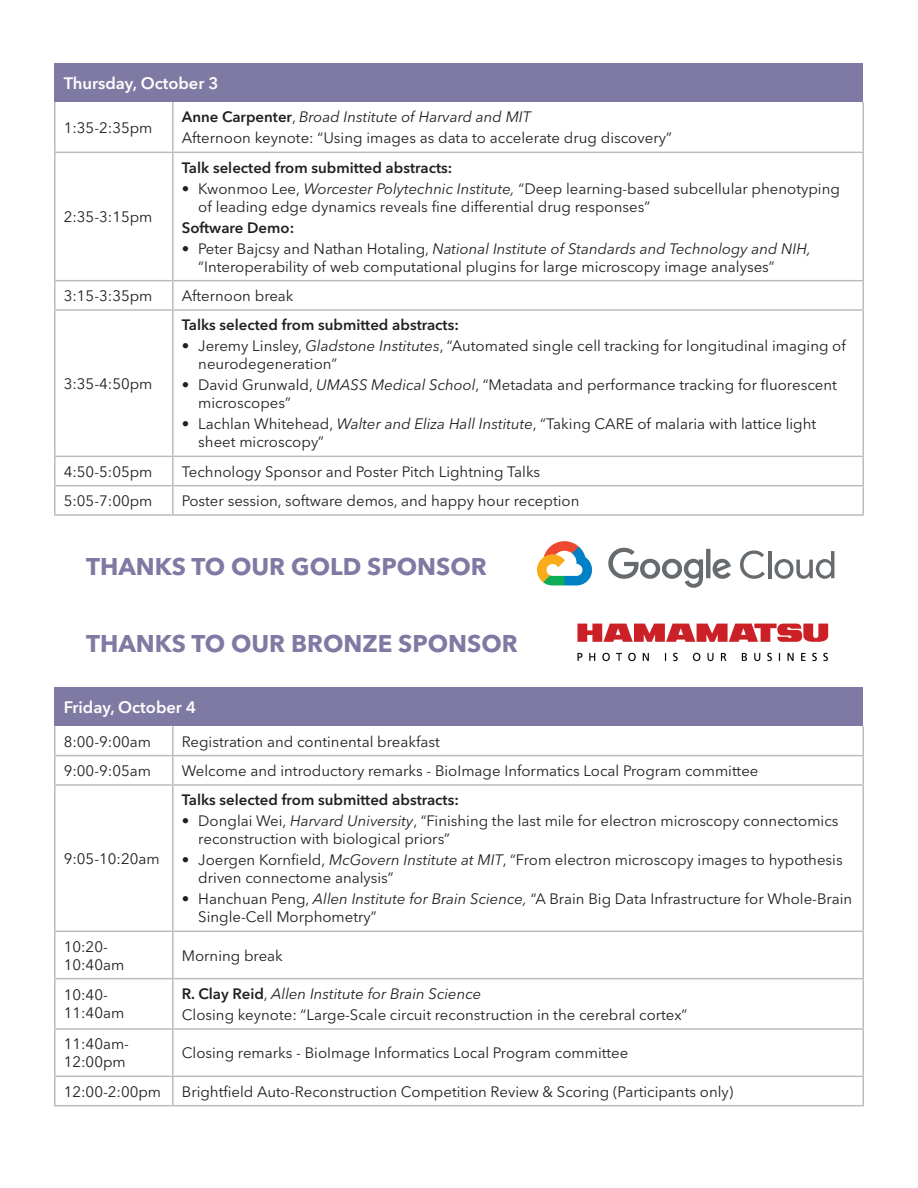
<style>
.page{position:relative;width:918px;height:1188px;background:#fff}
.page>*{position:absolute;margin:0;border:0;box-sizing:border-box;transform-origin:0 0}
.Host_and_sponsors{font:700 24px "Avenir Next LT Pro";color:#7f7aa3}
.Paragraph_Style_1{font:600 16.5px "Avenir Next LT Pro";color:#fff}
.talk_title{font:15px/18px "Avenir Next LT Pro";color:#231f20}
.Paragraph_Style_1-2{font:15px/18px "Avenir Next LT Pro";color:#231f20}
.talk_title-2{font:600 15px "Avenir Next LT Pro";color:#231f20}
.talk_title-3{font:italic 15px "Avenir Next LT Pro";color:#231f20}
.s1{font-weight:600;font-style:normal}
.s2{font-style:normal}
.s3{font-style:italic}
</style>
<div class="page">
<div style="left:55px;top:687px;width:808px;height:39px;background:#7f7aa3"></div>
<hr style="left:54px;top:726px;width:2px;height:29px;background:#bdbbbd">
<hr style="left:172px;top:726px;width:2px;height:29px;background:#bdbbbd">
<hr style="left:862px;top:726px;width:2px;height:29px;background:#bdbbbd">
<hr style="left:54px;top:755px;width:119px;height:1px;background:#bdbbbd">
<hr style="left:54px;top:756px;width:2px;height:28px;background:#bdbbbd">
<hr style="left:173px;top:755px;width:691px;height:1px;background:#bdbbbd">
<hr style="left:172px;top:756px;width:2px;height:28px;background:#bdbbbd">
<hr style="left:862px;top:756px;width:2px;height:28px;background:#bdbbbd">
<hr style="left:54px;top:784px;width:119px;height:2px;background:#bdbbbd">
<hr style="left:54px;top:786px;width:2px;height:145px;background:#bdbbbd">
<hr style="left:173px;top:784px;width:691px;height:2px;background:#bdbbbd">
<hr style="left:172px;top:786px;width:2px;height:145px;background:#bdbbbd">
<hr style="left:862px;top:786px;width:2px;height:145px;background:#bdbbbd">
<hr style="left:54px;top:931px;width:119px;height:1px;background:#bdbbbd">
<hr style="left:54px;top:932px;width:2px;height:46px;background:#bdbbbd">
<hr style="left:173px;top:931px;width:691px;height:1px;background:#bdbbbd">
<hr style="left:172px;top:932px;width:2px;height:46px;background:#bdbbbd">
<hr style="left:862px;top:932px;width:2px;height:46px;background:#bdbbbd">
<hr style="left:54px;top:978px;width:119px;height:1px;background:#bdbbbd">
<hr style="left:54px;top:979px;width:2px;height:49px;background:#bdbbbd">
<hr style="left:173px;top:978px;width:691px;height:1px;background:#bdbbbd">
<hr style="left:172px;top:979px;width:2px;height:49px;background:#bdbbbd">
<hr style="left:862px;top:979px;width:2px;height:49px;background:#bdbbbd">
<hr style="left:54px;top:1028px;width:119px;height:2px;background:#bdbbbd">
<hr style="left:54px;top:1030px;width:2px;height:46px;background:#bdbbbd">
<hr style="left:173px;top:1028px;width:691px;height:2px;background:#bdbbbd">
<hr style="left:172px;top:1030px;width:2px;height:46px;background:#bdbbbd">
<hr style="left:862px;top:1030px;width:2px;height:46px;background:#bdbbbd">
<hr style="left:54px;top:1076px;width:119px;height:1px;background:#bdbbbd">
<hr style="left:54px;top:1077px;width:2px;height:28px;background:#bdbbbd">
<hr style="left:173px;top:1076px;width:691px;height:1px;background:#bdbbbd">
<hr style="left:172px;top:1077px;width:2px;height:28px;background:#bdbbbd">
<hr style="left:862px;top:1077px;width:2px;height:28px;background:#bdbbbd">
<hr style="left:54px;top:1105px;width:119px;height:1px;background:#bdbbbd">
<hr style="left:173px;top:1105px;width:691px;height:1px;background:#bdbbbd">
<div style="left:55px;top:63px;width:808px;height:39px;background:#7f7aa3"></div>
<hr style="left:54px;top:102px;width:2px;height:50px;background:#bdbbbd">
<hr style="left:172px;top:102px;width:2px;height:50px;background:#bdbbbd">
<hr style="left:862px;top:102px;width:2px;height:50px;background:#bdbbbd">
<hr style="left:54px;top:152px;width:119px;height:1px;background:#bdbbbd">
<hr style="left:54px;top:153px;width:2px;height:127px;background:#bdbbbd">
<hr style="left:173px;top:152px;width:691px;height:1px;background:#bdbbbd">
<hr style="left:172px;top:153px;width:2px;height:127px;background:#bdbbbd">
<hr style="left:862px;top:153px;width:2px;height:127px;background:#bdbbbd">
<hr style="left:54px;top:280px;width:119px;height:1px;background:#bdbbbd">
<hr style="left:54px;top:281px;width:2px;height:28px;background:#bdbbbd">
<hr style="left:173px;top:280px;width:691px;height:1px;background:#bdbbbd">
<hr style="left:172px;top:281px;width:2px;height:28px;background:#bdbbbd">
<hr style="left:862px;top:281px;width:2px;height:28px;background:#bdbbbd">
<hr style="left:54px;top:309px;width:119px;height:2px;background:#bdbbbd">
<hr style="left:54px;top:311px;width:2px;height:145px;background:#bdbbbd">
<hr style="left:173px;top:309px;width:691px;height:2px;background:#bdbbbd">
<hr style="left:172px;top:311px;width:2px;height:145px;background:#bdbbbd">
<hr style="left:862px;top:311px;width:2px;height:145px;background:#bdbbbd">
<hr style="left:54px;top:456px;width:119px;height:1px;background:#bdbbbd">
<hr style="left:54px;top:457px;width:2px;height:28px;background:#bdbbbd">
<hr style="left:173px;top:456px;width:691px;height:1px;background:#bdbbbd">
<hr style="left:172px;top:457px;width:2px;height:28px;background:#bdbbbd">
<hr style="left:862px;top:457px;width:2px;height:28px;background:#bdbbbd">
<hr style="left:54px;top:485px;width:119px;height:1px;background:#bdbbbd">
<hr style="left:54px;top:486px;width:2px;height:28px;background:#bdbbbd">
<hr style="left:173px;top:485px;width:691px;height:1px;background:#bdbbbd">
<hr style="left:172px;top:486px;width:2px;height:28px;background:#bdbbbd">
<hr style="left:862px;top:486px;width:2px;height:28px;background:#bdbbbd">
<hr style="left:54px;top:514px;width:119px;height:2px;background:#bdbbbd">
<hr style="left:173px;top:514px;width:691px;height:2px;background:#bdbbbd">
<svg style="left:537px;top:541px;width:55px;height:44px"></svg>
<svg style="left:608px;top:548px;width:123px;height:40px"></svg>
<svg style="left:740px;top:550px;width:25px;height:29px"></svg>
<hr style="left:768px;top:551px;width:3px;height:27px;background:#666b70">
<svg style="left:774px;top:551px;width:60px;height:28px"></svg>
<img style="left:577px;top:623px;width:252px;height:39px">
<p class="Paragraph_Style_1" style="left:64px;top:73px;width:156px">Thursday, October 3</p>
<p class="Paragraph_Style_1-2" style="left:64px;top:119px;width:90px">1:35-2:35pm</p>
<p class="talk_title-3" style="left:182px;top:108px;width:351px"><span class="s1">Anne Carpenter</span><span class="s2">,</span> Broad Institute of Harvard and MIT</p>
<p class="talk_title" style="left:182px;top:129px;width:492px">Afternoon keynote: “Using images as data to accelerate drug discovery”</p>
<p class="Paragraph_Style_1-2" style="left:64px;top:208px;width:90px">2:35-3:15pm</p>
<p class="talk_title-2" style="left:182px;top:158px;width:272px">Talk selected from submitted abstracts:</p>
<p class="talk_title" style="left:198px;top:179px;width:643px;text-indent:-16px">• Kwonmoo Lee, <span class="s3">Worcester Polytechnic Institute,</span> “Deep learning-based subcellular phenotyping of leading edge dynamics reveals fine differential drug responses”</p>
<p class="talk_title-2" style="left:182px;top:218px;width:114px">Software Demo:</p>
<p class="talk_title" style="left:198px;top:239px;width:614px;text-indent:-16px">• Peter Bajcsy and Nathan Hotaling, <span class="s3">National Institute of Standards and Technology and NIH, </span>“Interoperability of web computational plugins for large microscopy image analyses”</p>
<p class="Paragraph_Style_1-2" style="left:64px;top:287px;width:90px">3:15-3:35pm</p>
<p class="Paragraph_Style_1-2" style="left:182px;top:287px;width:113px">Afternoon break</p>
<p class="Paragraph_Style_1-2" style="left:64px;top:375px;width:90px">3:35-4:50pm</p>
<p class="talk_title-2" style="left:182px;top:316px;width:279px">Talks selected from submitted abstracts:</p>
<p class="talk_title" style="left:198px;top:337px;width:649px;text-indent:-16px">• Jeremy Linsley, <span class="s3">Gladstone Institutes</span>, “Automated single cell tracking for longitudinal imaging of neurodegeneration”</p>
<p class="talk_title" style="left:198px;top:376px;width:640px;text-indent:-16px">• David Grunwald, <span class="s3">UMASS Medical School</span>, “Metadata and performance tracking for fluorescent microscopes”</p>
<p class="talk_title" style="left:198px;top:415px;width:619px;text-indent:-16px">• Lachlan Whitehead, <span class="s3">Walter and Eliza Hall Institute</span>, “Taking CARE of malaria with lattice light sheet microscopy”</p>
<p class="Paragraph_Style_1-2" style="left:64px;top:462px;width:90px">4:50-5:05pm</p>
<p class="talk_title" style="left:182px;top:462px;width:360px">Technology Sponsor and Poster Pitch Lightning Talks</p>
<p class="Paragraph_Style_1-2" style="left:64px;top:492px;width:90px">5:05-7:00pm</p>
<p class="talk_title" style="left:182px;top:492px;width:399px">Poster session, software demos, and happy hour reception</p>
<p class="Host_and_sponsors" style="left:86px;top:551px;width:402px">THANKS TO OUR GOLD SPONSOR</p>
<p class="Host_and_sponsors" style="left:86px;top:628px;width:433px">THANKS TO OUR BRONZE SPONSOR</p>
<p class="Paragraph_Style_1" style="left:64px;top:697px;width:134px">Friday, October 4</p>
<p class="Paragraph_Style_1-2" style="left:64px;top:732px;width:89px">8:00-9:00am</p>
<p class="Paragraph_Style_1-2" style="left:182px;top:732px;width:260px">Registration and continental breakfast</p>
<p class="Paragraph_Style_1-2" style="left:64px;top:762px;width:89px">9:00-9:05am</p>
<p class="Paragraph_Style_1-2" style="left:182px;top:762px;width:578px">Welcome and introductory remarks - BioImage Informatics Local Program committee</p>
<p class="Paragraph_Style_1-2" style="left:64px;top:850px;width:97px">9:05-10:20am</p>
<p class="talk_title-2" style="left:182px;top:791px;width:279px">Talks selected from submitted abstracts:</p>
<p class="talk_title" style="left:198px;top:812px;width:642px;text-indent:-16px">• Donglai Wei, <span class="s3">Harvard University</span>, “Finishing the last mile for electron microscopy connectomics reconstruction with biological priors”</p>
<p class="talk_title" style="left:198px;top:851px;width:646px;text-indent:-16px">• Joergen Kornfield, <span class="s3">McGovern Institute at MIT</span>, “From electron microscopy images to hypothesis driven connectome analysis”</p>
<p class="talk_title" style="left:198px;top:890px;width:656px;text-indent:-16px">• Hanchuan Peng, <span class="s3">Allen Institute for Brain Science,</span> “A Brain Big Data Infrastructure for Whole-Brain<br>Single-Cell Morphometry”</p>
<p class="Paragraph_Style_1-2" style="left:64px;top:937px;width:62px">10:20-<br>10:40am</p>
<p class="Paragraph_Style_1-2" style="left:182px;top:946px;width:103px">Morning break</p>
<p class="Paragraph_Style_1-2" style="left:64px;top:986px;width:62px">10:40-<br>11:40am</p>
<p class="talk_title-3" style="left:182px;top:985px;width:301px"><span class="s1">R. Clay Reid</span><span class="s2">,</span> Allen Institute for Brain Science</p>
<p class="talk_title" style="left:182px;top:1006px;width:507px">Closing keynote: “Large-Scale circuit reconstruction in the cerebral cortex”</p>
<p class="Paragraph_Style_1-2" style="left:64px;top:1035px;width:67px">11:40am-<br>12:00pm</p>
<p class="talk_title" style="left:182px;top:1044px;width:448px">Closing remarks - BioImage Informatics Local Program committee</p>
<p class="Paragraph_Style_1-2" style="left:64px;top:1082px;width:99px">12:00-2:00pm</p>
<p class="talk_title" style="left:182px;top:1082px;width:553px">Brightfield Auto-Reconstruction Competition Review &amp; Scoring (Participants only)</p>
</div>
